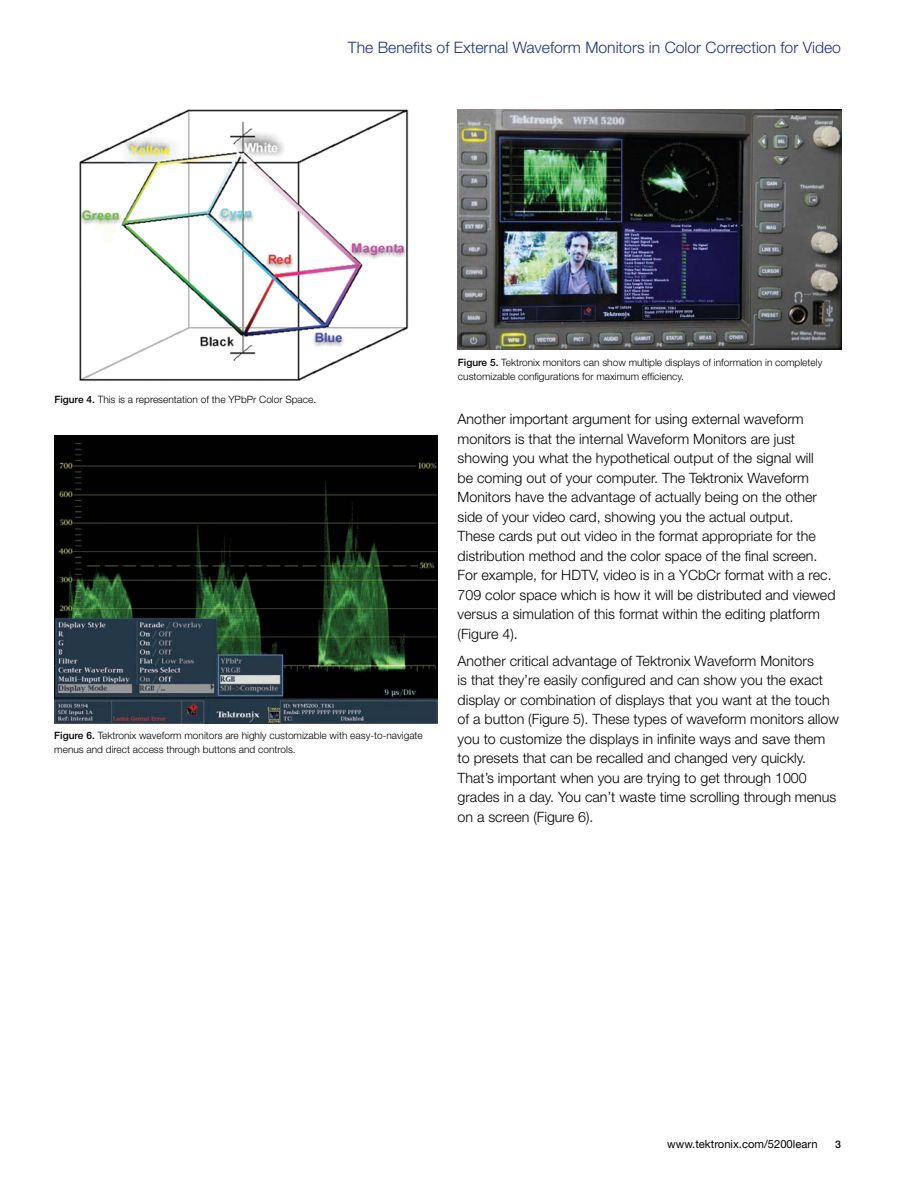
<style>
.page{position:relative;width:918px;height:1188px;background:#fff}
.page>*{position:absolute;margin:0;border:0;box-sizing:border-box;transform-origin:0 0}
.t1{font:300 15.75px "Helvetica Neue";color:#1b3281}
.t2{font:300 14.25px/19.5px "Helvetica Neue";color:#000}
.t3{font:11.25px "Helvetica Neue";color:#000}
.t4{font:500 10.5px "Helvetica Neue";color:#000}
.t5{font:300 10.2px/13.5px "Helvetica Neue";color:#000}
.s1{font-weight:500}
</style>
<div class="page">
<img style="left:458px;top:109px;width:383px;height:240px">
<img style="left:79px;top:109px;width:330px;height:272px">
<img style="left:54px;top:436px;width:383px;height:287px">
<p class="t1" style="left:348px;top:37px;width:495px">The Benefits of External Waveform Monitors in Color Correction for Video</p>
<p class="t5" style="left:54px;top:393px;width:263px"><span class="s1">Figure 4.</span> This is a representation of the YPbPr Color Space.</p>
<p class="t5" style="left:54px;top:729px;width:370px"><span class="s1">Figure 6.</span> Tektronix waveform monitors are highly customizable with easy-to-navigate menus and direct access through buttons and controls.</p>
<p class="t5" style="left:458px;top:356px;width:366px"><span class="s1">Figure 5.</span> Tektronix monitors can show multiple displays of information in completely customizable configurations for maximum efficiency.</p>
<p class="t2" style="left:458px;top:409px;width:379px">Another important argument for using external waveform monitors is that the internal Waveform Monitors are just showing you what the hypothetical output of the signal will<br>be coming out of your computer. The Tektronix Waveform Monitors have the advantage of actually being on the other side of your video card, showing you the actual output.<br>These cards put out video in the format appropriate for the distribution method and the color space of the final screen.<br>For example, for HDTV, video is in a YCbCr format with a rec.<br>709 color space which is how it will be distributed and viewed versus a simulation of this format within the editing platform (Figure 4).</p>
<p class="t2" style="left:458px;top:651px;width:383px">Another critical advantage of Tektronix Waveform Monitors<br>is that they’re easily configured and can show you the exact display or combination of displays that you want at the touch of a button (Figure 5). These types of waveform monitors allow you to customize the displays in infinite ways and save them to presets that can be recalled and changed very quickly.<br>That’s important when you are trying to get through 1000 grades in a day. You can’t waste time scrolling through menus on a screen (Figure 6).</p>
<p class="t3" style="left:667px;top:1138px;width:152px">www.tektronix.com/5200learn</p>
<p class="t4" style="left:835px;top:1138px;width:7px">3</p>
</div>
